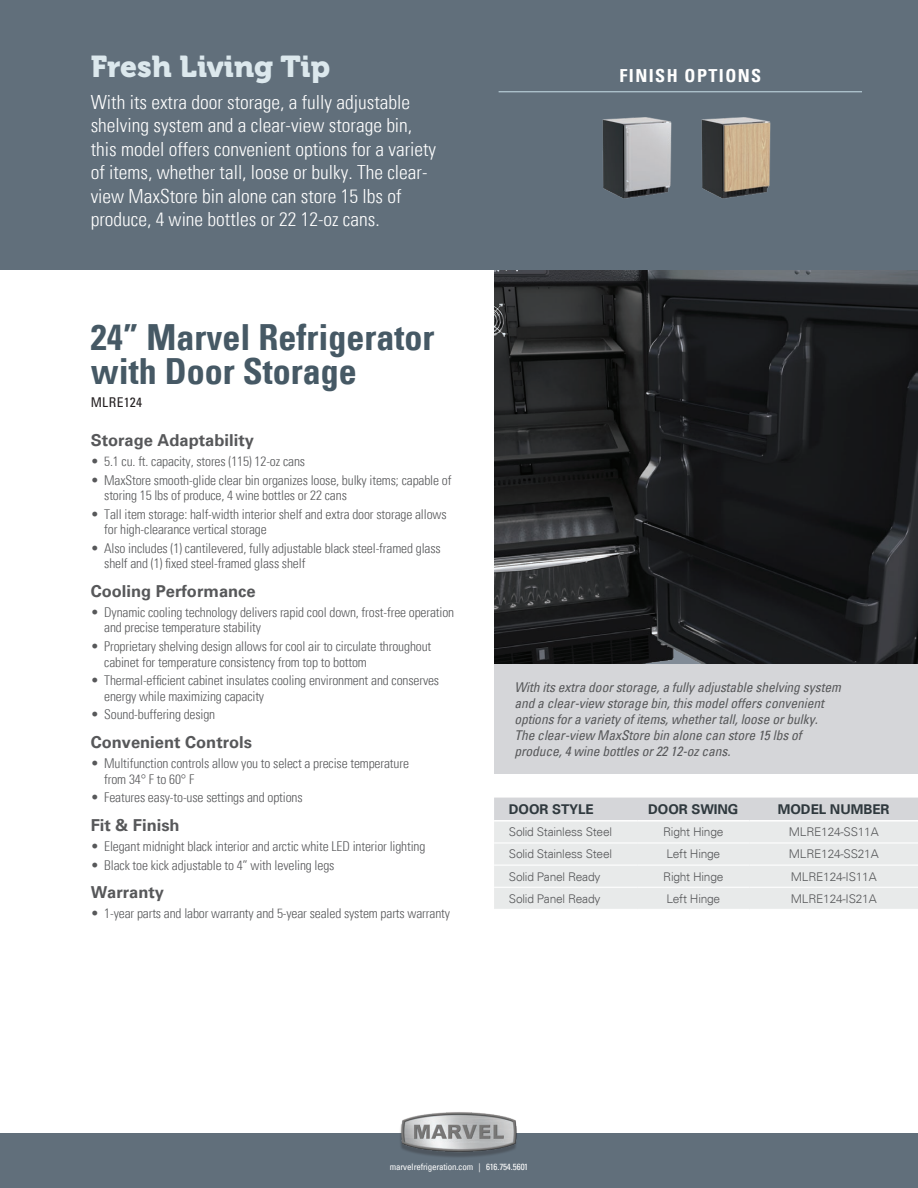
<style>
.page{position:relative;width:918px;height:1188px;background:#fff}
.page>*{position:absolute;margin:0;border:0;box-sizing:border-box;transform-origin:0 0}
.t1{font:700 condensed 36px/34.5px "Univers";color:#465965}
.t2{font:30px "Museo 900";color:#dce8ed}
.t3{font:300 condensed 19.5px/23.4px "Univers";color:#fff}
.t4{font:700 condensed 18px "Univers";letter-spacing:.08em;color:#fff}
.t5{font:700 16.5px "Univers";color:#57585a}
.t6{font:300 condensed 13.5px/15.5px "Univers";letter-spacing:-.01em;color:#57585a}
.t7{font:italic condensed 13.5px/16.2px "Univers";letter-spacing:-.005em;color:#57585a}
.t8{font:700 13.5px "Univers";letter-spacing:-.005em;color:#2f393e}
.t9{font:condensed 13.5px "Univers";letter-spacing:.025em;color:#231f20}
.t10{font:300 12px "Univers";letter-spacing:-.02em;color:#57585a}
.t11{font:condensed 9px "Univers";letter-spacing:-.02em;color:#fff}
</style>
<div class="page">
<div style="left:0;top:0;width:918px;height:270px;background:#616f7b"></div>
<div style="left:0;top:1133px;width:918px;height:55px;background:#616f7b"></div>
<img style="left:494px;top:270px;width:424px;height:394px">
<img style="left:400px;top:1112px;width:117px;height:45px">
<div style="left:494px;top:664px;width:424px;height:110px;background:#d5d6d9"></div>
<hr style="left:499px;top:91px;width:363px;height:1px;background:#bdd3dd">
<svg style="left:494px;top:798px;width:424px;height:111px;background:#e4e5e6"></svg>
<hr style="left:494px;top:820px;width:143px;height:2px;background:#fff">
<hr style="left:637px;top:820px;width:113px;height:2px;background:#fff">
<hr style="left:750px;top:820px;width:168px;height:2px;background:#fff">
<hr style="left:494px;top:842px;width:143px;height:2px;background:#fff">
<hr style="left:637px;top:842px;width:113px;height:2px;background:#fff">
<hr style="left:750px;top:842px;width:168px;height:2px;background:#fff">
<hr style="left:494px;top:865px;width:143px;height:1px;background:#fff">
<hr style="left:637px;top:865px;width:113px;height:1px;background:#fff">
<hr style="left:750px;top:865px;width:168px;height:1px;background:#fff">
<hr style="left:750px;top:887px;width:168px;height:1px;background:#fff">
<hr style="left:494px;top:887px;width:143px;height:1px;background:#fff">
<hr style="left:637px;top:887px;width:113px;height:1px;background:#fff">
<img style="left:602px;top:117px;width:70px;height:82px">
<img style="left:701px;top:117px;width:70px;height:82px">
<h2 class="t2" style="left:91px;top:49px;width:241px">Fresh Living Tip</h2>
<p class="t3" style="left:91px;top:92px;width:347px">With its extra door storage, a fully adjustable shelving system and a clear-view storage bin, this model offers convenient options for a variety of items, whether tall, loose or bulky. The clear&shy;view MaxStore bin alone can store 15 lbs of produce, 4 wine bottles or 22 12-oz cans.</p>
<h1 class="t1" style="left:91px;top:323px;width:345px">24” Marvel Refrigerator with Door Storage</h1>
<p class="t9" style="left:91px;top:397px;width:53px">MLRE124</p>
<p class="t5" style="left:91px;top:433px;width:165px">Storage Adaptability</p>
<p class="t6" style="left:91px;top:454px;width:216px">• 5.1 cu. ft. capacity, stores (115) 12-oz cans</p>
<p class="t6" style="left:104px;top:473px;width:349px;text-indent:-13px">• MaxStore smooth-glide clear bin organizes loose, bulky items; capable of storing 15 lbs of produce, 4 wine bottles or 22 cans</p>
<p class="t6" style="left:104px;top:507px;width:344px;text-indent:-13px">• Tall item storage: half-width interior shelf and extra door storage allows for high-clearance vertical storage</p>
<p class="t6" style="left:104px;top:541px;width:338px;text-indent:-13px">• Also includes (1) cantilevered, fully adjustable black steel-framed glass shelf and (1) fixed steel-framed glass shelf</p>
<p class="t5" style="left:91px;top:584px;width:167px">Cooling Performance</p>
<p class="t6" style="left:104px;top:606px;width:352px;text-indent:-13px">• Dynamic cooling technology delivers rapid cool down, frost-free operation and precise temperature stability</p>
<p class="t6" style="left:104px;top:640px;width:329px;text-indent:-13px">• Proprietary shelving design allows for cool air to circulate throughout cabinet for temperature consistency from top to bottom</p>
<p class="t6" style="left:104px;top:674px;width:337px;text-indent:-13px">• Thermal-efficient cabinet insulates cooling environment and conserves energy while maximizing capacity</p>
<p class="t6" style="left:91px;top:708px;width:126px">• Sound-buffering design</p>
<p class="t5" style="left:91px;top:735px;width:163px">Convenient Controls</p>
<p class="t6" style="left:104px;top:757px;width:306px;text-indent:-13px">• Multifunction controls allow you to select a precise temperature from 34° F to 60° F</p>
<p class="t6" style="left:91px;top:791px;width:214px">• Features easy-to-use settings and options</p>
<p class="t5" style="left:91px;top:818px;width:90px">Fit &amp; Finish</p>
<p class="t6" style="left:91px;top:840px;width:336px">• Elegant midnight black interior and arctic white LED interior lighting</p>
<p class="t6" style="left:91px;top:858px;width:245px">• Black toe kick adjustable to 4” with leveling legs</p>
<p class="t5" style="left:91px;top:886px;width:75px">Warranty</p>
<p class="t6" style="left:91px;top:907px;width:361px">• 1-year parts and labor warranty and 5-year sealed system parts warranty</p>
<h3 class="t4" style="left:620px;top:68px;width:143px">FINISH OPTIONS</h3>
<p class="t7" style="left:514px;top:680px;width:328px">With its extra door storage, a fully adjustable shelving system and a clear-view storage bin, this model offers convenient options for a variety of items, whether tall, loose or bulky.<br>The clear-view MaxStore bin alone can store 15 lbs of produce, 4 wine bottles or 22 12-oz cans.</p>
<p class="t8" style="left:509px;top:804px;width:86px">DOOR STYLE</p>
<p class="t8" style="left:648px;top:804px;width:92px">DOOR SWING</p>
<p class="t8" style="left:778px;top:804px;width:113px">MODEL NUMBER</p>
<p class="t10" style="left:509px;top:827px;width:105px">Solid Stainless Steel</p>
<p class="t10" style="left:663px;top:827px;width:62px">Right Hinge</p>
<p class="t10" style="left:789px;top:827px;width:91px">MLRE124-SS11A</p>
<p class="t10" style="left:509px;top:849px;width:105px">Solid Stainless Steel</p>
<p class="t10" style="left:666px;top:849px;width:55px">Left Hinge</p>
<p class="t10" style="left:789px;top:849px;width:91px">MLRE124-SS21A</p>
<p class="t10" style="left:509px;top:871px;width:93px">Solid Panel Ready</p>
<p class="t10" style="left:663px;top:871px;width:62px">Right Hinge</p>
<p class="t10" style="left:791px;top:871px;width:87px">MLRE124-IS11A</p>
<p class="t10" style="left:509px;top:894px;width:93px">Solid Panel Ready</p>
<p class="t10" style="left:666px;top:894px;width:55px">Left Hinge</p>
<p class="t10" style="left:791px;top:894px;width:87px">MLRE124-IS21A</p>
<p class="t11" style="left:390px;top:1163px;width:140px">marvelrefrigeration.com | 616.754.5601</p>
</div>
